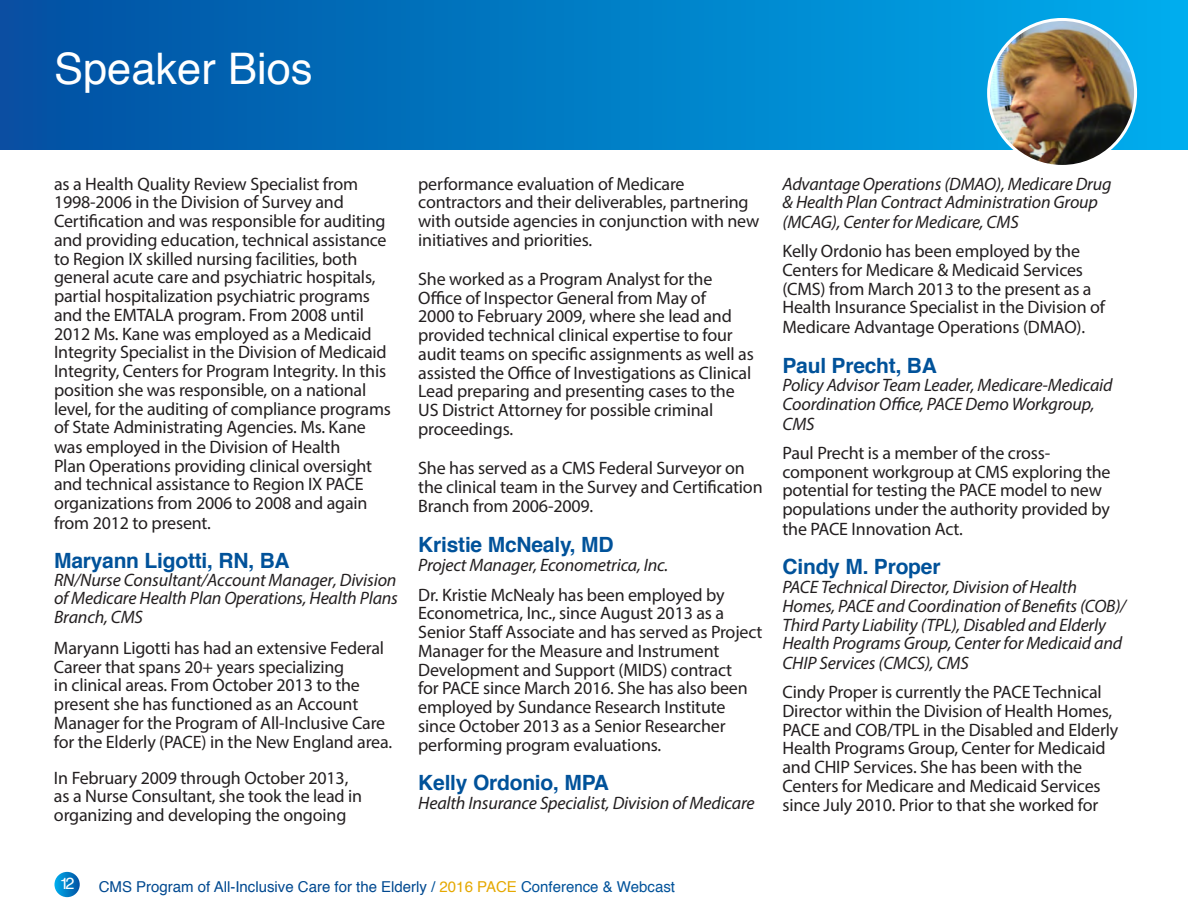
<style>
.page{position:relative;width:1188px;height:918px;background:#fff}
.page>*{position:absolute;margin:0;border:0;box-sizing:border-box;transform-origin:0 0}
.t1{font:43.5px "Helvetica";color:#fff}
.t2{font:700 21px "Helvetica";letter-spacing:-.01em;color:#01529a}
.t3{font:18px/18.8px "Myriad Pro";letter-spacing:-.01em;color:#231f20}
.t4{font:italic 18px/19.2px "Myriad Pro";letter-spacing:-.01em;color:#231f20}
.t5{font:16.2px "Helvetica";color:#fff}
.t6{font:15px "Helvetica";color:#014990}
.s1{color:#01529a}
.s2{color:#e5a800}
</style>
<div class="page">
<svg style="left:54px;top:872px;width:26px;height:25px"></svg>
<div style="left:0;top:0;width:1188px;height:149px;background:linear-gradient(to right,#004ea0,#04afed)"></div>
<img style="left:989px;top:19px;width:147px;height:147px;border-radius:73px">
<div style="left:987px;top:18px;width:150px;height:150px;border:3px solid #fff;border-radius:50%"></div>
<p class="t1" style="left:54px;top:35px;width:260px">Speaker Bios</p>
<p class="t3" style="left:54px;top:174px;width:339px">as a Health Quality Review Specialist from 1998-2006 in the Division of Survey and Certification and was responsible for auditing and providing education, technical assistance to Region IX skilled nursing facilities, both general acute care and psychiatric hospitals, partial hospitalization psychiatric programs and the EMTALA program. From 2008 until 2012 Ms. Kane was employed as a Medicaid Integrity Specialist in the Division of Medicaid Integrity, Centers for Program Integrity. In this position she was responsible, on a national level, for the auditing of compliance programs of State Administrating Agencies. Ms. Kane was employed in the Division of Health<br>Plan Operations providing clinical oversight and technical assistance to Region IX PACE organizations from 2006 to 2008 and again from 2012 to present.</p>
<p class="t2" style="left:54px;top:544px;width:237px">Maryann Ligotti, RN, BA</p>
<p class="t4" style="left:54px;top:570px;width:345px;line-height:18.5px;text-align:justify">RN/Nurse Consultant/Account Manager, Division of Medicare Health Plan Operations, Health Plans Branch, CMS</p>
<p class="t3" style="left:54px;top:638px;width:340px">Maryann Ligotti has had an extensive Federal Career that spans 20+ years specializing<br>in clinical areas. From October 2013 to the present she has functioned as an Account Manager for the Program of All-Inclusive Care for the Elderly (PACE) in the New England area.</p>
<p class="t3" style="left:54px;top:768px;width:310px">In February 2009 through October 2013, as a Nurse Consultant, she took the lead in organizing and developing the ongoing</p>
<p class="t3" style="left:418px;top:174px;width:343px">performance evaluation of Medicare contractors and their deliverables, partnering with outside agencies in conjunction with new initiatives and priorities.</p>
<p class="t3" style="left:418px;top:269px;width:337px">She worked as a Program Analyst for the Office of Inspector General from May of<br>2000 to February 2009, where she lead and provided technical clinical expertise to four audit teams on specific assignments as well as assisted the Office of Investigations as Clinical Lead preparing and presenting cases to the US District Attorney for possible criminal proceedings.</p>
<p class="t3" style="left:418px;top:458px;width:346px;line-height:19.2px">She has served as a CMS Federal Surveyor on the clinical team in the Survey and Certification<br>Branch from 2006-2009.</p>
<p class="t2" style="left:418px;top:527px;width:197px">Kristie McNealy, MD</p>
<p class="t4" style="left:418px;top:555px;width:252px">Project Manager, Econometrica, Inc.</p>
<p class="t3" style="left:418px;top:585px;width:346px">Dr. Kristie McNealy has been employed by Econometrica, Inc., since August 2013 as a Senior Staff Associate and has served as Project Manager for the Measure and Instrument Development and Support (MIDS) contract<br>for PACE since March 2016. She has also been employed by Sundance Research Institute since October 2013 as a Senior Researcher performing program evaluations.</p>
<p class="t2" style="left:418px;top:766px;width:192px">Kelly Ordonio, MPA</p>
<p class="t4" style="left:418px;top:793px;width:338px">Health Insurance Specialist, Division of Medicare</p>
<p class="t4" style="left:783px;top:174px;width:331px">Advantage Operations (DMAO), Medicare Drug &amp; Health Plan Contract Administration Group (MCAG), Center for Medicare, CMS</p>
<p class="t3" style="left:783px;top:241px;width:324px">Kelly Ordonio has been employed by the Centers for Medicare &amp; Medicaid Services (CMS) from March 2013 to the present as a Health Insurance Specialist in the Division of Medicare Advantage Operations (DMAO).</p>
<p class="t2" style="left:782px;top:348px;width:156px">Paul Precht, BA</p>
<p class="t4" style="left:782px;top:375px;width:332px">Policy Advisor Team Leader, Medicare-Medicaid<br>Coordination Office, PACE Demo Workgroup,<br>CMS</p>
<p class="t3" style="left:782px;top:443px;width:330px">Paul Precht is a member of the cross&shy;component workgroup at CMS exploring the potential for testing the PACE model to new populations under the authority provided by the PACE Innovation Act.</p>
<p class="t2" style="left:782px;top:550px;width:160px">Cindy M. Proper</p>
<p class="t4" style="left:782px;top:577px;width:345px">PACE Technical Director, Division of Health Homes, PACE and Coordination of Benefits (COB)/ Third Party Liability (TPL), Disabled and Elderly Health Programs Group, Center for Medicaid and CHIP Services (CMCS), CMS</p>
<p class="t3" style="left:782px;top:682px;width:337px">Cindy Proper is currently the PACE Technical Director within the Division of Health Homes, PACE and COB/TPL in the Disabled and Elderly Health Programs Group, Center for Medicaid and CHIP Services. She has been with the Centers for Medicare and Medicaid Services since July 2010. Prior to that she worked for</p>
<p class="t5" style="left:60px;top:871px;width:16px">12</p>
<p class="t6" style="left:99px;top:875px;width:578px">CMS Program of All-Inclusive Care for the Elderly <span class="s1">/</span> <span class="s2">2016 PACE</span> <span class="s1">Conference &amp; Webcast</span></p>
</div>
